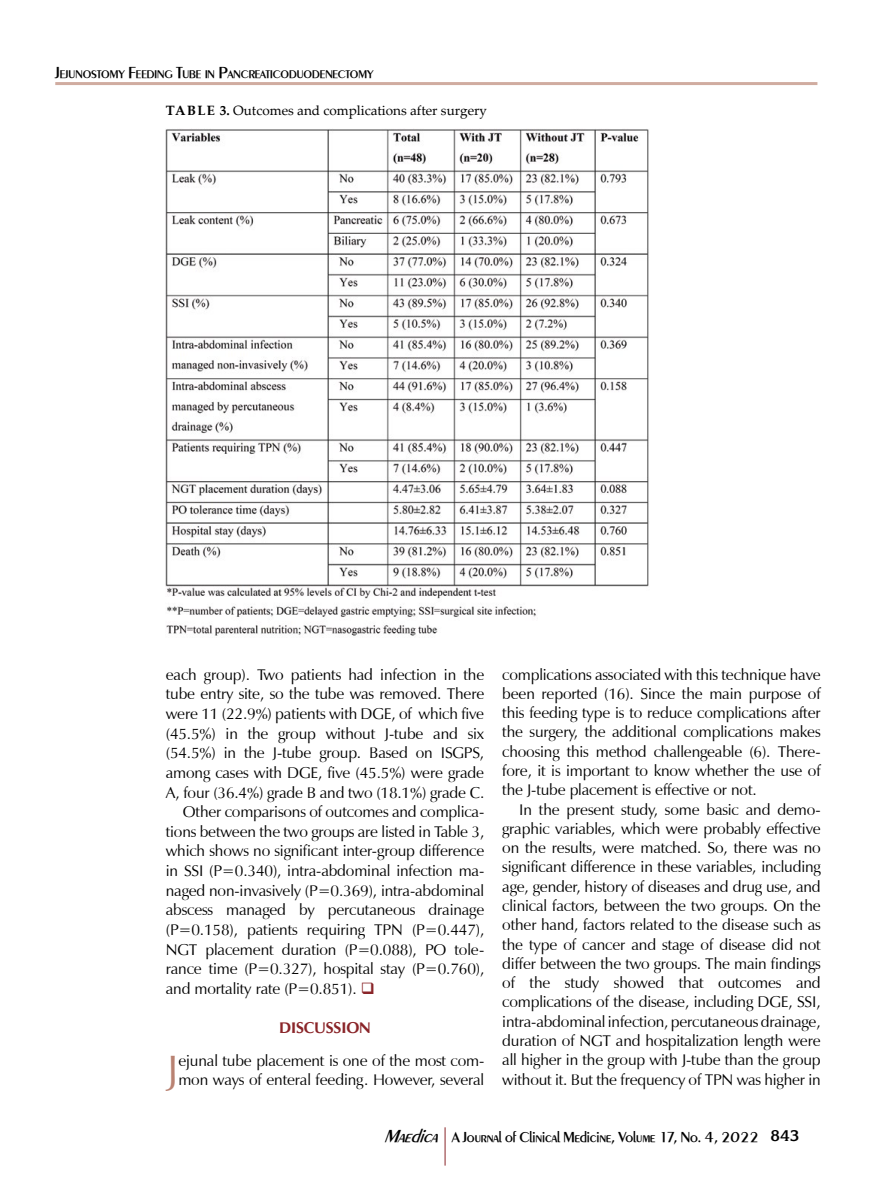
<style>
.page{position:relative;width:893px;height:1191px;background:#fff}
.page>*{position:absolute;margin:0;border:0;box-sizing:border-box;transform-origin:0 0}
.t1{font:43.35px "Z Humanist Normal";color:#b98272}
.t2{font:15.75px/19.4px "Z Humanist Normal";letter-spacing:-.01em;color:#000;text-align:justify}
.t3{font:700 15.75px "Z Humanist";letter-spacing:-.01em;color:#8a2529}
.t4{font:500 15px "Peinaud";letter-spacing:-.005em;color:#000}
.t5{font:13.5px "Palatino Linotype";color:#000}
.t6{font:500 11.55px "Peinaud";color:#000}
.s1{font-size:16.5px}
.s2{font-weight:700}
.s3{color:#8a2529}
.s4{font-style:italic;font-size:18px}
.s5{font-family:"Korina";font-weight:700}
</style>
<div class="page">
<hr style="left:55px;top:82px;width:762px;height:3px;background:#d0aca0">
<hr style="left:445px;top:1127px;width:1px;height:38px;background:#8a2529">
<img style="left:166px;top:129px;width:483px;height:507px">
<p class="t6" style="left:55px;top:67px;width:320px"><span class="s1">J</span>EJUNOSTOMY <span class="s1">F</span>EEDING <span class="s1">T</span>UBE IN <span class="s1">P</span>ANCREATICODUODENECTOMY</p>
<p class="t5" style="left:166px;top:101px;width:323px"><span class="s2">TABLE 3.</span> Outcomes and complications after surgery</p>
<p class="t2" style="left:166px;top:665px;width:320px">each group). Two patients had infection in the</p>
<p class="t2" style="left:166px;top:684px;width:320px">tube entry site, so the tube was removed. There</p>
<p class="t2" style="left:166px;top:704px;width:320px">were 11 (22.9%) patients with DGE, of which five</p>
<p class="t2" style="left:166px;top:723px;width:320px">(45.5%) in the group without J-tube and six</p>
<p class="t2" style="left:166px;top:743px;width:320px">(54.5%) in the J-tube group. Based on ISGPS,</p>
<p class="t2" style="left:166px;top:763px;width:320px">among cases with DGE, five (45.5%) were grade</p>
<p class="t2" style="left:166px;top:782px;width:320px">A, four (36.4%) grade B and two (18.1%) grade C.</p>
<p class="t2" style="left:183px;top:802px;width:303px">Other comparisons of outcomes and complica-</p>
<p class="t2" style="left:166px;top:822px;width:320px">tions between the two groups are listed in Table 3,</p>
<p class="t2" style="left:166px;top:841px;width:320px">which shows no significant inter-group difference</p>
<p class="t2" style="left:166px;top:861px;width:319px">in SSI (P=0.340), intra-abdominal infection ma-</p>
<p class="t2" style="left:166px;top:881px;width:320px">naged non-invasively (P=0.369), intra-abdominal</p>
<p class="t2" style="left:166px;top:900px;width:320px">abscess managed by percutaneous drainage</p>
<p class="t2" style="left:166px;top:920px;width:320px">(P=0.158), patients requiring TPN (P=0.447),</p>
<p class="t2" style="left:166px;top:940px;width:319px">NGT placement duration (P=0.088), PO tole-</p>
<p class="t2" style="left:166px;top:959px;width:320px">rance time (P=0.327), hospital stay (P=0.760),</p>
<p class="t2" style="left:166px;top:979px;width:210px">and mortality rate (P=0.851). <span class="s3">❑</span></p>
<p class="t3" style="left:279px;top:1018px;width:93px">DISCUSSION</p>
<h1 class="t1" style="left:167px;top:1044px;width:13px">J</h1>
<p class="t2" style="left:178px;top:1051px;width:307px;line-height:18.9px">ejunal tube placement is one of the most com&shy;mon ways of enteral feeding. However, several</p>
<p class="t2" style="left:502px;top:665px;width:320px">complications associated with this technique have been reported (16). Since the main purpose of this feeding type is to reduce complications after the surgery, the additional complications makes choosing this method challengeable (6). There&shy;fore, it is important to know whether the use of the J-tube placement is effective or not.</p>
<p class="t2" style="left:502px;top:800px;width:320px;text-indent:17px">In the present study, some basic and demo&shy;graphic variables, which were probably effective on the results, were matched. So, there was no significant difference in these variables, including age, gender, history of diseases and drug use, and clinical factors, between the two groups. On the other hand, factors related to the disease such as the type of cancer and stage of disease did not differ between the two groups. The main findings of the study showed that outcomes and complications of the disease, including DGE, SSI, intra-abdominal infection, percutaneous drainage, duration of NGT and hospitalization length were all higher in the group with J-tube than the group without it. But the frequency of TPN was higher in</p>
<p class="t4" style="left:384px;top:1127px;width:417px"><span class="s4">Maedica</span> A Journal of Clinical Medicine, Volume 17, No. 4, 2022 <span class="s5">843</span></p>
</div>
